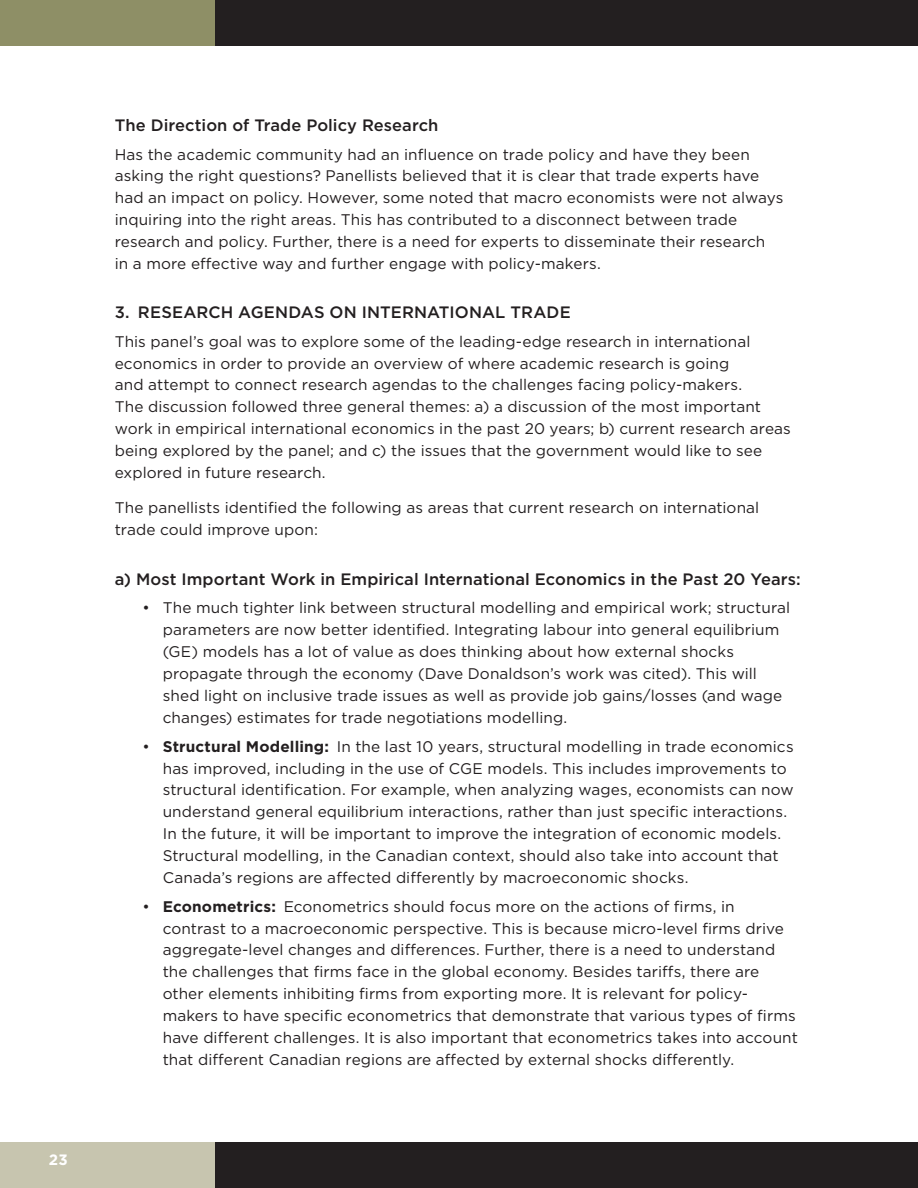
<style>
.page{position:relative;width:918px;height:1188px;background:#fff}
.page>*{position:absolute;margin:0;border:0;box-sizing:border-box;transform-origin:0 0}
.Heading_3{font:500 16.5px "Gotham";letter-spacing:.005em;color:#231f20}
.Heading_2{font:500 16.5px "Gotham";letter-spacing:.005em;color:#231f20}
.Body{font:15.3px/21.9px "Gotham";letter-spacing:.005em;color:#231f20}
.t1{font:700 15px "Gotham";color:#fff}
.s1{font-weight:700}
</style>
<div class="page">
<div style="left:0;top:1143px;width:215px;height:45px;background:#c7c5af"></div>
<div style="left:0;top:0;width:215px;height:45px;background:#8e8f66"></div>
<div style="left:215px;top:1143px;width:703px;height:45px;background:#231f20"></div>
<div style="left:215px;top:0;width:703px;height:45px;background:#231f20"></div>
<p class="t1" style="left:49px;top:1150px;width:20px">23</p>
<p class="Heading_3" style="left:115px;top:114px;width:325px">The Direction of Trade Policy Research</p>
<p class="Body" style="left:115px;top:143px;width:670px">Has the academic community had an influence on trade policy and have they been asking the right questions? Panellists believed that it is clear that trade experts have had an impact on policy. However, some noted that macro economists were not always inquiring into the right areas. This has contributed to a disconnect between trade research and policy. Further, there is a need for experts to disseminate their research<br>in a more effective way and further engage with policy-makers.</p>
<p class="Heading_2" style="left:115px;top:301px;width:457px">3. RESEARCH AGENDAS ON INTERNATIONAL TRADE</p>
<p class="Body" style="left:115px;top:330px;width:678px">This panel’s goal was to explore some of the leading-edge research in international economics in order to provide an overview of where academic research is going<br>and attempt to connect research agendas to the challenges facing policy-makers.<br>The discussion followed three general themes: a) a discussion of the most important work in empirical international economics in the past 20 years; b) current research areas being explored by the panel; and c) the issues that the government would like to see explored in future research.</p>
<p class="Body" style="left:115px;top:497px;width:646px">The panellists identified the following as areas that current research on international trade could improve upon:</p>
<p class="Heading_3" style="left:115px;top:568px;width:687px">a) Most Important Work in Empirical International Economics in the Past 20 Years:</p>
<p class="Body" style="left:163px;top:597px;width:629px;text-indent:-20px">• The much tighter link between structural modelling and empirical work; structural parameters are now better identified. Integrating labour into general equilibrium (GE) models has a lot of value as does thinking about how external shocks propagate through the economy (Dave Donaldson’s work was cited). This will shed light on inclusive trade issues as well as provide job gains/losses (and wage changes) estimates for trade negotiations modelling.</p>
<p class="Body" style="left:163px;top:735px;width:633px;text-indent:-20px">• <span class="s1">Structural Modelling:</span> In the last 10 years, structural modelling in trade economics has improved, including in the use of CGE models. This includes improvements to structural identification. For example, when analyzing wages, economists can now understand general equilibrium interactions, rather than just specific interactions.<br>In the future, it will be important to improve the integration of economic models.<br>Structural modelling, in the Canadian context, should also take into account that Canada’s regions are affected differently by macroeconomic shocks.</p>
<p class="Body" style="left:163px;top:895px;width:637px;text-indent:-20px">• <span class="s1">Econometrics:</span> Econometrics should focus more on the actions of firms, in contrast to a macroeconomic perspective. This is because micro-level firms drive aggregate-level changes and differences. Further, there is a need to understand the challenges that firms face in the global economy. Besides tariffs, there are other elements inhibiting firms from exporting more. It is relevant for policy&shy;makers to have specific econometrics that demonstrate that various types of firms have different challenges. It is also important that econometrics takes into account that different Canadian regions are affected by external shocks differently.</p>
</div>
